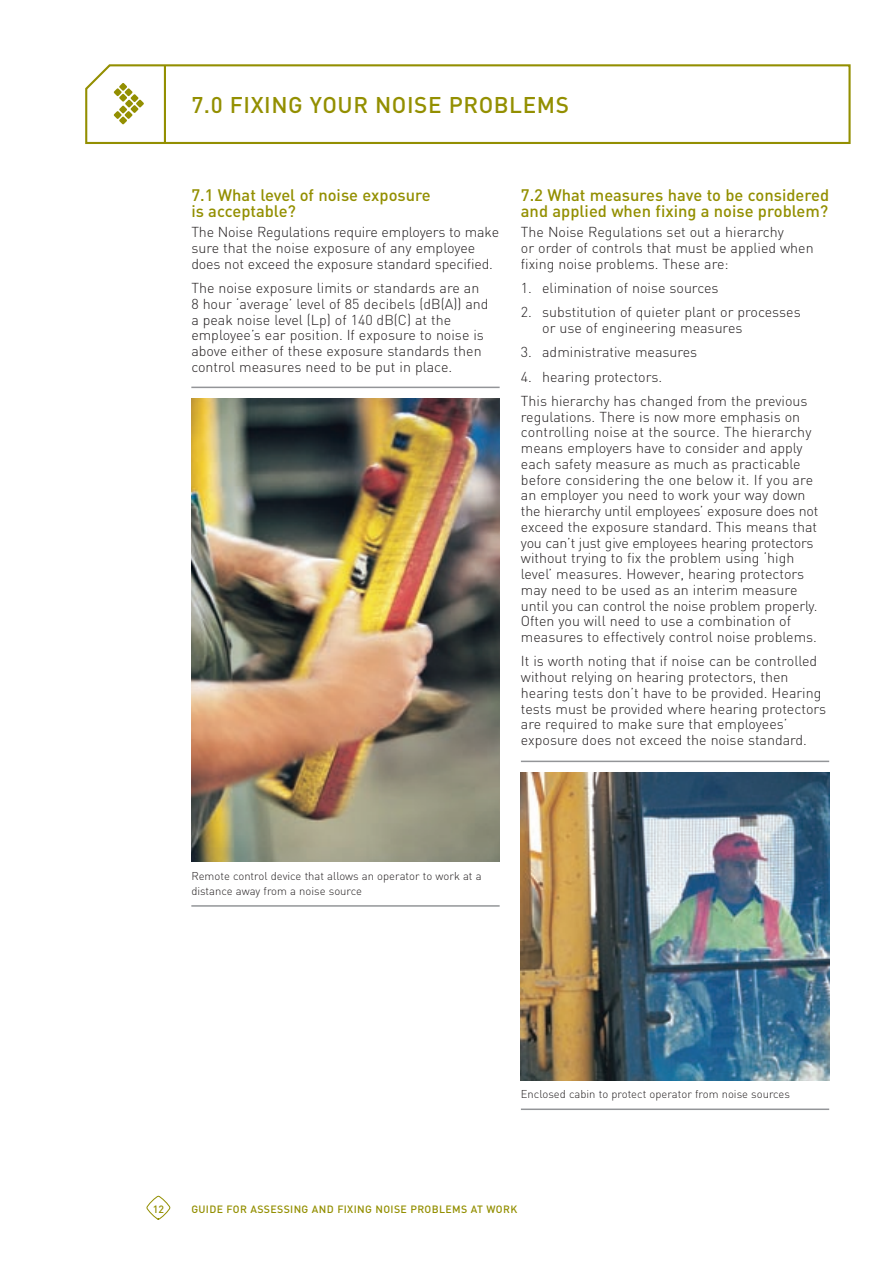
<style>
.page{position:relative;width:893px;height:1263px;background:#fff}
.page>*{position:absolute;margin:0;border:0;box-sizing:border-box;transform-origin:0 0}
.t1{font:500 22.5px "DIN";letter-spacing:.025em;color:#938f01}
.Sub_2{font:500 16.5px/16.5px "DIN";color:#938f01}
.Body{font:300 14.25px/15.8px "DIN";color:#231f20}
.Numbered_Body{font:300 14.25px/15.8px "DIN";color:#231f20}
.Caption_and_Rule{font:300 11.25px/15px "DIN";color:#231f20}
.t2{font:500 10.5px "DIN";letter-spacing:.035em;color:#938f01}
</style>
<div class="page">
<svg style="left:146px;top:1196px;width:24px;height:23px"></svg>
<svg style="left:85px;top:64px;width:766px;height:79px"></svg>
<svg style="left:163px;top:64px;width:4px;height:80px"></svg>
<img style="left:191px;top:398px;width:309px;height:464px">
<hr style="left:191px;top:905px;width:309px;height:2px;background:#939598">
<hr style="left:191px;top:387px;width:309px;height:1px;background:#939598">
<img style="left:521px;top:772px;width:308px;height:308px">
<hr style="left:521px;top:1108px;width:308px;height:2px;background:#939598">
<hr style="left:521px;top:761px;width:308px;height:1px;background:#939598">
<p class="t1" style="left:191px;top:91px;width:379px">7.0 FIXING YOUR NOISE PROBLEMS</p>
<p class="Sub_2" style="left:191px;top:186px;width:241px">7.1 What level of noise exposure is acceptable?</p>
<p class="Body" style="left:191px;top:224px;width:309px">The Noise Regulations require employers to make sure that the noise exposure of any employee does not exceed the exposure standard specified.</p>
<p class="Body" style="left:191px;top:280px;width:299px">The noise exposure limits or standards are an 8 hour ‘average’ level of 85 decibels (dB(A)) and a peak noise level (Lp) of 140 dB(C) at the employee’s ear position. If exposure to noise is above either of these exposure standards then control measures need to be put in place.</p>
<p class="Sub_2" style="left:521px;top:186px;width:310px">7.2 What measures have to be considered and applied when fixing a noise problem?</p>
<p class="Body" style="left:521px;top:224px;width:294px">The Noise Regulations set out a hierarchy<br>or order of controls that must be applied when fixing noise problems. These are:</p>
<p class="Numbered_Body" style="left:521px;top:280px;width:199px">1. elimination of noise sources</p>
<p class="Numbered_Body" style="left:542px;top:304px;width:260px;text-indent:-21px">2. substitution of quieter plant or processes or use of engineering measures</p>
<p class="Numbered_Body" style="left:521px;top:344px;width:178px">3. administrative measures</p>
<p class="Numbered_Body" style="left:521px;top:368px;width:143px">4. hearing protectors.</p>
<p class="Body" style="left:521px;top:393px;width:299px">This hierarchy has changed from the previous regulations. There is now more emphasis on controlling noise at the source. The hierarchy means employers have to consider and apply each safety measure as much as practicable before considering the one below it. If you are an employer you need to work your way down the hierarchy until employees’ exposure does not exceed the exposure standard. This means that you can’t just give employees hearing protectors without trying to fix the problem using ‘high level’ measures. However, hearing protectors may need to be used as an interim measure until you can control the noise problem properly.<br>Often you will need to use a combination of measures to effectively control noise problems.</p>
<p class="Body" style="left:521px;top:653px;width:307px">It is worth noting that if noise can be controlled without relying on hearing protectors, then hearing tests don’t have to be provided. Hearing tests must be provided where hearing protectors are required to make sure that employees’ exposure does not exceed the noise standard.</p>
<p class="Caption_and_Rule" style="left:191px;top:868px;width:292px">Remote control device that allows an operator to work at a distance away from a noise source</p>
<p class="Caption_and_Rule" style="left:521px;top:1086px;width:271px">Enclosed cabin to protect operator from noise sources</p>
<p class="t2" style="left:153px;top:1202px;width:13px">12</p>
<p class="t2" style="left:191px;top:1202px;width:327px">GUIDE FOR ASSESSING AND FIXING NOISE PROBLEMS AT WORK</p>
</div>
